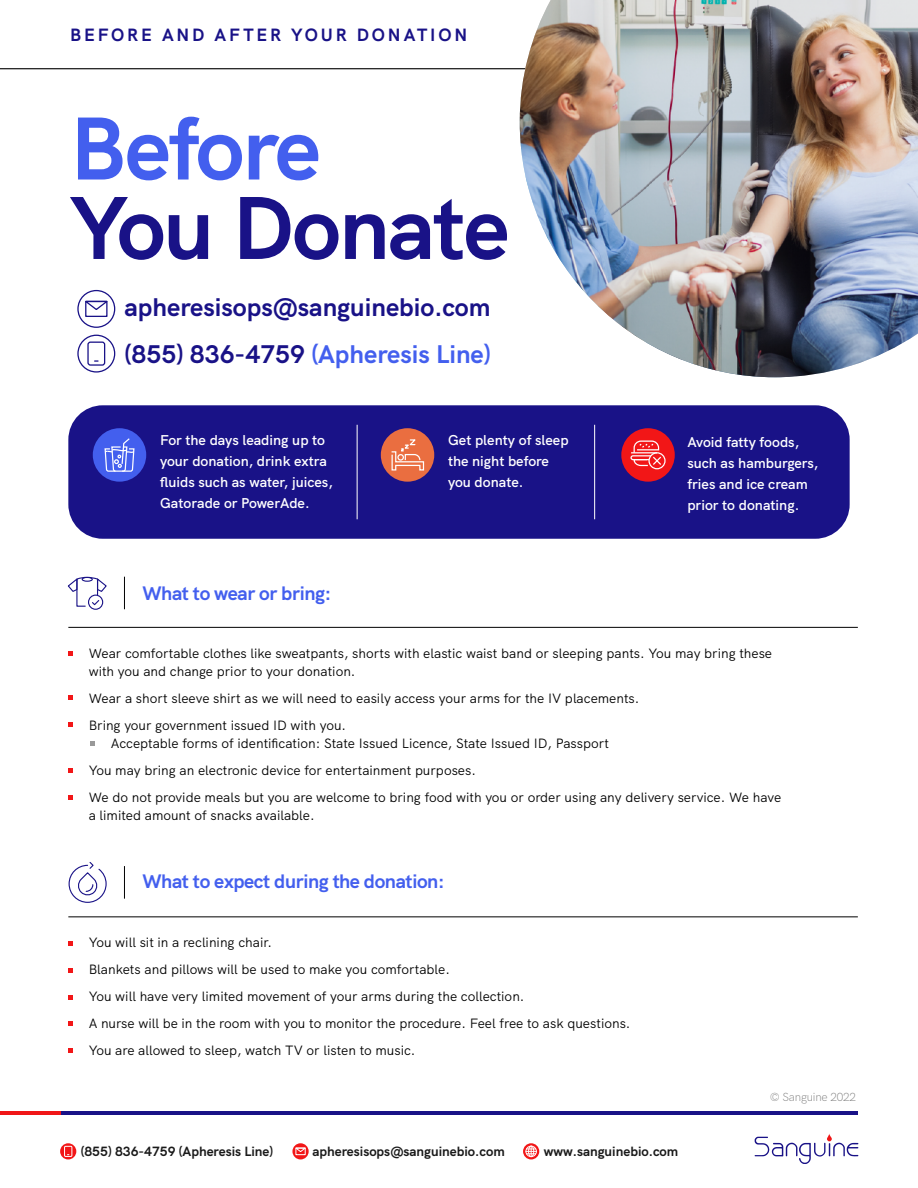
<style>
.page{position:relative;width:918px;height:1188px;background:#fff}
.page>*{position:absolute;margin:0;border:0;box-sizing:border-box;transform-origin:0 0}
.t1{font:700 88.95px "HK Grotesk";letter-spacing:-.02em;color:#191287}
.t2{font:700 88.95px "HK Grotesk";letter-spacing:-.02em;color:#435fee}
.t3{font:700 25.5px/46.5px "HK Grotesk";color:#191287}
.t4{font:700 19.5px "HK Grotesk";letter-spacing:-.02em;color:#435fee}
.t5{font:700 17.7px "HK Grotesk";letter-spacing:.16em;color:#191287}
.t6{font:600 14.25px/21px "HK Grotesk";color:#fff}
.t7{font:13.5px/27px "HK Grotesk";color:#000}
.t8{font:700 13.35px "HK Grotesk";color:#1a1a1a}
.t9{font:11.85px "HK Grotesk Light Legacy";letter-spacing:-.02em;color:#808080}
.s1{color:#435fee}
</style>
<div class="page">
<hr style="left:0;top:68px;width:918px;height:1px;background:#000">
<img style="left:520px;top:0;width:398px;height:377px">
<svg style="left:755px;top:1134px;width:103px;height:30px"></svg>
<hr style="left:60px;top:1112px;width:798px;height:3px;background:#191287">
<hr style="left:0;top:1112px;width:60px;height:3px;background:#f01617">
<hr style="left:68px;top:627px;width:790px;height:1px;background:#000">
<div style="left:88px;top:595px;width:15px;height:15px;border:1px solid #191287;border-radius:50%"></div>
<svg style="left:67px;top:577px;width:40px;height:30px"></svg>
<hr style="left:124px;top:577px;width:1px;height:32px;background:#000">
<hr style="left:124px;top:866px;width:1px;height:33px;background:#000">
<svg style="left:68px;top:942px;width:4px;height:4px"></svg>
<svg style="left:68px;top:968px;width:4px;height:4px"></svg>
<svg style="left:68px;top:995px;width:4px;height:4px"></svg>
<svg style="left:68px;top:1022px;width:4px;height:4px"></svg>
<svg style="left:68px;top:1048px;width:4px;height:4px"></svg>
<hr style="left:68px;top:917px;width:790px;height:1px;background:#000">
<svg style="left:68px;top:862px;width:39px;height:41px"></svg>
<svg style="left:68px;top:652px;width:4px;height:4px"></svg>
<svg style="left:68px;top:696px;width:4px;height:4px"></svg>
<svg style="left:68px;top:722px;width:4px;height:4px"></svg>
<svg style="left:90px;top:741px;width:4px;height:4px"></svg>
<svg style="left:68px;top:769px;width:4px;height:4px"></svg>
<svg style="left:68px;top:796px;width:4px;height:4px"></svg>
<div style="left:68px;top:405px;width:782px;height:134px;background:#191287;border-radius:34px"></div>
<div style="left:93px;top:428px;width:53px;height:54px;background:#435fee;border-radius:50%"></div>
<svg style="left:104px;top:438px;width:31px;height:34px"></svg>
<div style="left:381px;top:428px;width:53px;height:54px;background:#ea6e40;border-radius:50%"></div>
<svg style="left:391px;top:439px;width:34px;height:32px"></svg>
<div style="left:621px;top:428px;width:54px;height:54px;background:#f21617;border-radius:50%"></div>
<div style="left:648px;top:452px;width:18px;height:17px;border:1px solid #fff;border-radius:50%"></div>
<svg style="left:630px;top:440px;width:32px;height:27px"></svg>
<hr style="left:357px;top:425px;width:1px;height:94px;background:#fff">
<hr style="left:594px;top:425px;width:1px;height:94px;background:#fff">
<div style="left:77px;top:335px;width:38px;height:38px;border:1px solid #191287;border-radius:50%"></div>
<div style="left:87px;top:342px;width:18px;height:24px;border:1px solid #191287;border-radius:2px"></div>
<div style="left:77px;top:290px;width:38px;height:38px;border:1px solid #191287;border-radius:50%"></div>
<div style="left:85px;top:301px;width:23px;height:16px;border:1px solid #191287"></div>
<svg style="left:85px;top:300px;width:23px;height:11px"></svg>
<svg style="left:60px;top:1143px;width:16px;height:16px"></svg>
<div style="left:64px;top:1146px;width:8px;height:11px;border:1px solid #fff"></div>
<svg style="left:292px;top:1143px;width:17px;height:16px"></svg>
<div style="left:296px;top:1148px;width:9px;height:7px;border:1px solid #fff"></div>
<svg style="left:294px;top:1148px;width:13px;height:4px"></svg>
<svg style="left:523px;top:1143px;width:16px;height:16px"></svg>
<div style="left:526px;top:1146px;width:11px;height:11px;border:1px solid #fff;border-radius:50%"></div>
<svg style="left:526px;top:1146px;width:10px;height:11px"></svg>
<h3 class="t5" style="left:70px;top:21px;width:399px">BEFORE AND AFTER YOUR DONATION</h3>
<h1 class="t2" style="left:70px;top:79px;width:252px">Before</h1>
<h1 class="t1" style="left:70px;top:159px;width:441px">You Donate</h1>
<h2 class="t3" style="left:124px;top:282px;width:368px">apheresisops@sanguinebio.com (855) 836-4759 <span class="s1">(Apheresis Line)</span></h2>
<p class="t6" style="left:160px;top:428px;width:174px">For the days leading up to your donation, drink extra fluids such as water, juices,<br>Gatorade or PowerAde.</p>
<p class="t6" style="left:448px;top:428px;width:122px">Get plenty of sleep the night before you donate.</p>
<p class="t6" style="left:687px;top:430px;width:133px">Avoid fatty foods, such as hamburgers, fries and ice cream prior to donating.</p>
<h3 class="t4" style="left:142px;top:579px;width:190px">What to wear or bring:</h3>
<p class="t7" style="left:89px;top:643px;width:685px;line-height:18px">Wear comfortable clothes like sweatpants, shorts with elastic waist band or sleeping pants. You may bring these with you and change prior to your donation.</p>
<p class="t7" style="left:89px;top:683px;width:552px">Wear a short sleeve shirt as we will need to easily access your arms for the IV placements.<br>Bring your government issued ID with you.</p>
<p class="t7" style="left:89px;top:728px;width:694px;text-indent:22px">Acceptable forms of identification: State Issued Licence, State Issued ID, Passport<br>You may bring an electronic device for entertainment purposes.<br>We do not provide meals but you are welcome to bring food with you or order using any delivery service. We have</p>
<p class="t7" style="left:89px;top:800px;width:228px">a limited amount of snacks available.</p>
<h3 class="t4" style="left:142px;top:866px;width:303px">What to expect during the donation:</h3>
<p class="t7" style="left:89px;top:927px;width:543px">You will sit in a reclining chair.<br>Blankets and pillows will be used to make you comfortable.<br>You will have very limited movement of your arms during the collection.<br>A nurse will be in the room with you to monitor the procedure. Feel free to ask questions.<br>You are allowed to sleep, watch TV or listen to music.</p>
<p class="t8" style="left:81px;top:1141px;width:194px">(855) 836-4759 (Apheresis Line)</p>
<p class="t8" style="left:312px;top:1141px;width:194px">apheresisops@sanguinebio.com</p>
<p class="t8" style="left:544px;top:1141px;width:136px">www.sanguinebio.com</p>
<p class="t9" style="left:770px;top:1088px;width:87px">© Sanguine 2022</p>
</div>
